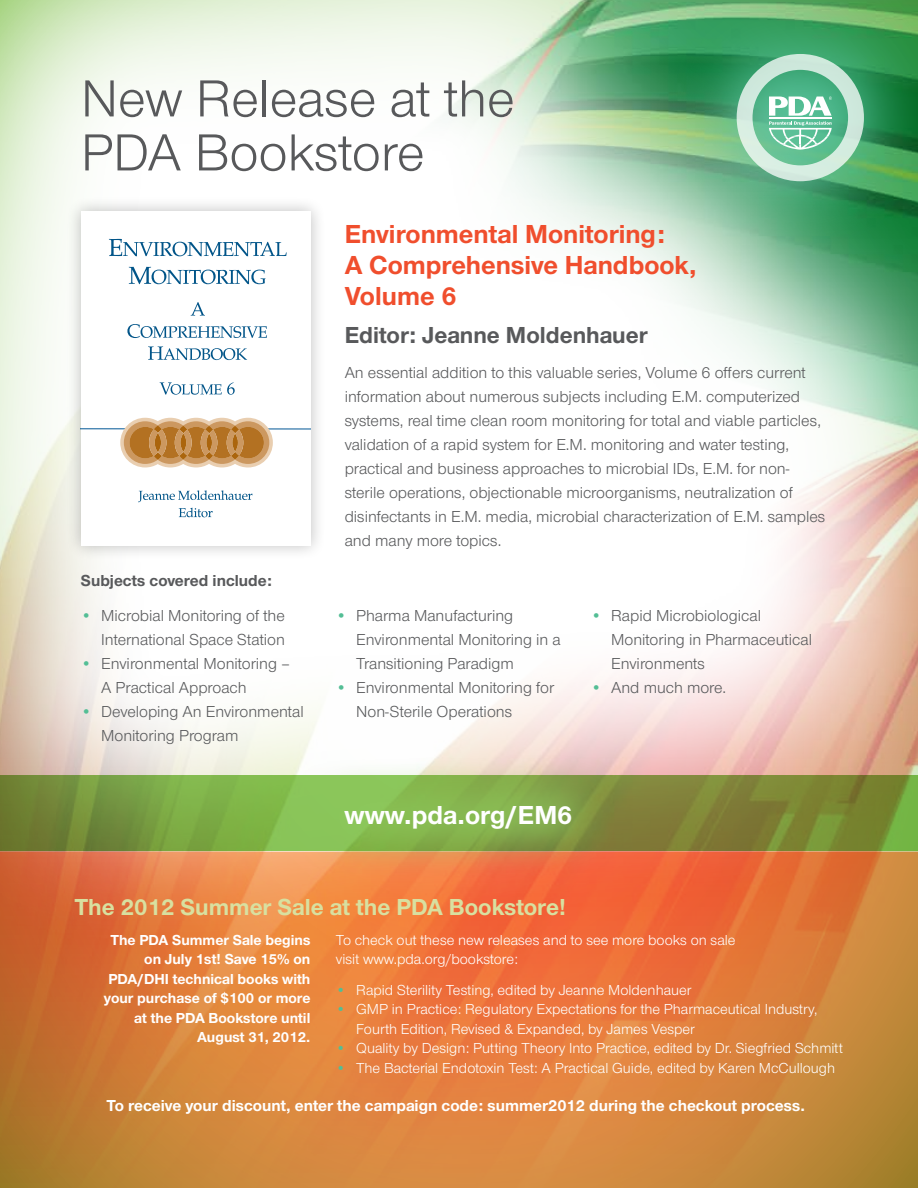
<style>
.page{position:relative;width:918px;height:1188px;background:#fff}
.page>*{position:absolute;margin:0;border:0;box-sizing:border-box;transform-origin:0 0}
.t1{font:54px/54px "Nimbus San Nov";color:#58595b}
.t2{font:700 27px/31px "Nimbus San Nov";color:#f04e2d}
.t3{font:700 27px "Nimbus San Nov";color:#fff}
.t4{font:700 24px "Nimbus San Nov";color:#d8e0a0}
.t5{font:700 24px "Nimbus San Nov";color:#58595b}
.t6{font:16.5px/24px "Nimbus San Nov";color:#58595b}
.t7{font:700 16.5px "Nimbus San Nov";color:#fff}
.t8{font:700 16.5px "Nimbus San Nov";color:#58595b}
.t9{font:15px/19.5px "Nimbus San Nov";color:#fff}
.t10{font:700 15px/19.5px "Nimbus San Nov";color:#fff;text-align:right}
.s1{color:#53be95}
</style>
<div class="page">
<svg style="left:0;top:947px;width:918px;height:241px;background:#d6803b"></svg>
<img style="left:0;top:0;width:918px;height:947px">
<div style="left:66px;top:196px;width:260px;height:365px;background:#000;opacity:.25"></div>
<svg style="left:81px;top:211px;width:230px;height:334px"></svg>
<hr style="left:81px;top:428px;width:230px;height:1px;background:#005695">
<svg style="left:120px;top:418px;width:153px;height:49px;background:#cc9d66"></svg>
<svg style="left:232px;top:434px;width:6px;height:18px"></svg>
<svg style="left:0;top:775px;width:918px;height:76px;background:#7a903b"></svg>
<svg style="left:296px;top:755px;width:324px;height:123px;background:#aeaf65"></svg>
<h1 class="t1" style="left:81px;top:72px;width:435px">New Release at the<br>PDA Bookstore</h1>
<p class="t8" style="left:81px;top:571px;width:193px">Subjects covered include:</p>
<p class="t6" style="left:81px;top:604px;width:206px;text-align:right"><span class="s1">•</span> Microbial Monitoring of the<br>International Space Station</p>
<p class="t6" style="left:101px;top:652px;width:191px;text-indent:-20px"><span class="s1">•</span> Environmental Monitoring –<br>A Practical Approach</p>
<p class="t6" style="left:101px;top:700px;width:204px;text-indent:-20px"><span class="s1">•</span> Developing An Environmental<br>Monitoring Program</p>
<h2 class="t2" style="left:345px;top:219px;width:353px">Environmental Monitoring:<br>A Comprehensive Handbook,<br>Volume 6</h2>
<h3 class="t5" style="left:345px;top:321px;width:305px">Editor: Jeanne Moldenhauer</h3>
<p class="t6" style="left:345px;top:361px;width:482px">An essential addition to this valuable series, Volume 6 offers current information about numerous subjects including E.M. computerized systems, real time clean room monitoring for total and viable particles, validation of a rapid system for E.M. monitoring and water testing, practical and business approaches to microbial IDs, E.M. for non&shy;sterile operations, objectionable microorganisms, neutralization of disinfectants in E.M. media, microbial characterization of E.M. samples and many more topics.</p>
<p class="t6" style="left:356px;top:604px;width:206px;text-indent:-20px"><span class="s1">•</span> Pharma Manufacturing<br>Environmental Monitoring in a<br>Transitioning Paradigm</p>
<p class="t6" style="left:356px;top:676px;width:199px;text-indent:-20px"><span class="s1">•</span> Environmental Monitoring for<br>Non-Sterile Operations</p>
<p class="t6" style="left:611px;top:604px;width:202px;text-indent:-20px"><span class="s1">•</span> Rapid Microbiological<br>Monitoring in Pharmaceutical<br>Environments</p>
<p class="t6" style="left:591px;top:676px;width:137px"><span class="s1">•</span> And much more.</p>
<h2 class="t3" style="left:345px;top:799px;width:229px">www.pda.org/EM6</h2>
<h3 class="t4" style="left:74px;top:892px;width:493px">The 2012 Summer Sale at the PDA Bookstore!</h3>
<p class="t10" style="left:104px;top:930px;width:208px">The PDA Summer Sale begins on July 1st! Save 15% on<br>PDA/DHI technical books with your purchase of $100 or more at the PDA Bookstore until<br>August 31, 2012.</p>
<p class="t9" style="left:336px;top:930px;width:401px">To check out these new releases and to see more books on sale visit www.pda.org/bookstore:</p>
<p class="t9" style="left:336px;top:980px;width:357px"><span class="s1">•</span> Rapid Sterility Testing, edited by Jeanne Moldenhauer</p>
<p class="t9" style="left:356px;top:999px;width:463px;text-indent:-20px"><span class="s1">•</span> GMP in Practice: Regulatory Expectations for the Pharmaceutical Industry,<br>Fourth Edition, Revised &amp; Expanded, by James Vesper</p>
<p class="t9" style="left:336px;top:1038px;width:509px"><span class="s1">•</span> Quality by Design: Putting Theory Into Practice, edited by Dr. Siegfried Schmitt</p>
<p class="t9" style="left:336px;top:1058px;width:501px"><span class="s1">•</span> The Bacterial Endotoxin Test: A Practical Guide, edited by Karen McCullough</p>
<p class="t7" style="left:106px;top:1096px;width:700px">To receive your discount, enter the campaign code: summer2012 during the checkout process.</p>
</div>
